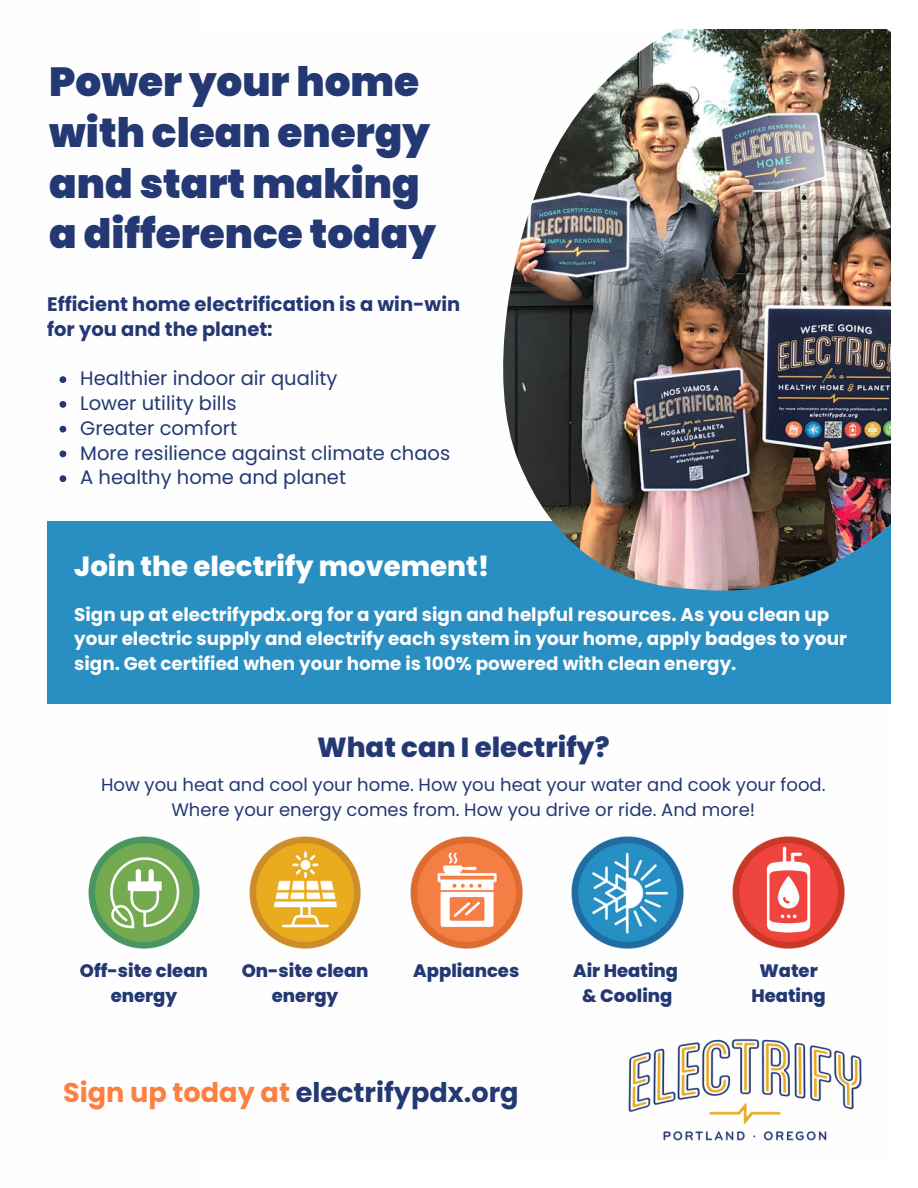
<style>
.page{position:relative;width:918px;height:1188px;background:#fff}
.page>*{position:absolute;margin:0;border:0;box-sizing:border-box;transform-origin:0 0}
.t1{font:900 40.65px/50.7px "Poppins";color:#243974}
.t2{font:800 27.6px "Poppins";color:#fff}
.t3{font:800 27.6px "Poppins";color:#243974}
.t4{font:700 27.15px "Poppins";color:#243974}
.t5{font:19.5px "Poppins";color:#243974}
.t6{font:700 19.5px/24.8px "Poppins";color:#243974}
.t7{font:700 18.3px/24.8px "Poppins";color:#fefefe}
.t8{font:18px/24.8px "Poppins";color:#243974;text-align:center}
.t9{font:800 18px/24.8px "Poppins";color:#243974;text-align:center}
.s1{color:#ff7f41}
</style>
<div class="page">
<div style="left:48px;top:521px;width:843px;height:183px;background:#298fc2"></div>
<img style="left:503px;top:29px;width:388px;height:562px">
<img style="left:628px;top:1038px;width:234px;height:103px">
<img style="left:88px;top:837px;width:112px;height:111px">
<img style="left:250px;top:837px;width:111px;height:111px">
<img style="left:572px;top:837px;width:111px;height:111px">
<img style="left:411px;top:837px;width:111px;height:111px">
<img style="left:733px;top:837px;width:111px;height:111px">
<svg style="left:60px;top:376px;width:6px;height:7px"></svg>
<svg style="left:60px;top:401px;width:6px;height:7px"></svg>
<svg style="left:60px;top:426px;width:6px;height:7px"></svg>
<svg style="left:60px;top:451px;width:6px;height:6px"></svg>
<svg style="left:60px;top:475px;width:6px;height:7px"></svg>
<p class="t1" style="left:49px;top:57px;width:382px">Power your home with clean energy and start making</p>
<p class="t1" style="left:49px;top:209px;width:388px">a difference today</p>
<p class="t6" style="left:47px;top:292px;width:415px">Efficient home electrification is a win-win for you and the planet:</p>
<p class="t5" style="left:80px;top:365px;width:259px">Healthier indoor air quality</p>
<p class="t5" style="left:80px;top:390px;width:158px">Lower utility bills</p>
<p class="t5" style="left:80px;top:414px;width:159px">Greater comfort</p>
<p class="t5" style="left:80px;top:439px;width:371px">More resilience against climate chaos</p>
<p class="t5" style="left:80px;top:464px;width:267px">A healthy home and planet</p>
<p class="t2" style="left:74px;top:547px;width:417px">Join the electrify movement!</p>
<p class="t7" style="left:74px;top:602px;width:774px">Sign up at electrifypdx.org for a yard sign and helpful resources. As you clean up your electric supply and electrify each system in your home, apply badges to your sign. Get certified when your home is 100% powered with clean energy.</p>
<p class="t3" style="left:317px;top:728px;width:294px">What can I electrify?</p>
<p class="t8" style="left:101px;top:772px;width:726px">How you heat and cool your home. How you heat your water and cook your food.<br>Where your energy comes from. How you drive or ride. And more!</p>
<p class="t9" style="left:80px;top:959px;width:130px">Off-site clean energy</p>
<p class="t9" style="left:242px;top:959px;width:128px">On-site clean energy</p>
<p class="t9" style="left:413px;top:959px;width:107px">Appliances</p>
<p class="t9" style="left:573px;top:959px;width:107px">Air Heating</p>
<p class="t9" style="left:582px;top:984px;width:92px">&amp; Cooling</p>
<p class="t4" style="left:63px;top:1074px;width:457px"><span class="s1">Sign up today at</span> electrifypdx.org</p>
<p class="t9" style="left:751px;top:959px;width:76px">Water<br>Heating</p>
</div>
